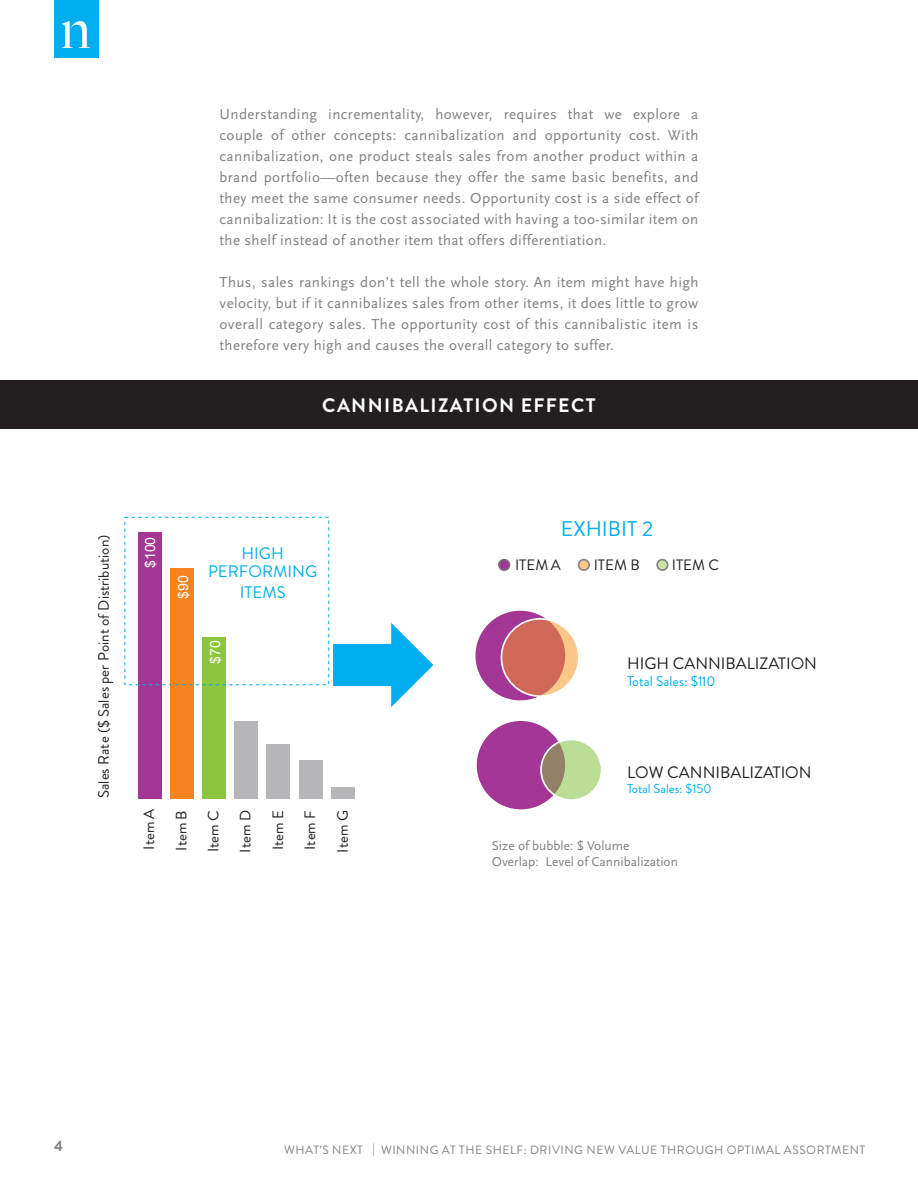
<style>
.page{position:relative;width:918px;height:1188px;background:#fff}
.page>*{position:absolute;margin:0;border:0;box-sizing:border-box;transform-origin:0 0}
.t1{font:21.3px "Brandon Grotesque";color:#00aeef}
.Infographic_title{font:700 19.5px "Brandon Grotesque";letter-spacing:.07em;color:#fff}
.t2{font:16.65px/19.5px "Brandon Grotesque";color:#00aeef;text-align:center}
.t3{font:16.5px "Brandon Grotesque";color:#231f20}
.t4{font:15px/21px "Scala Sans OT";letter-spacing:.025em;color:#808083;text-align:justify}
.t5{font:15px/32.2px "Brandon Grotesque";color:#231f20;text-align:justify}
.t6{font:700 15px "Brandon Grotesque";color:#808083}
.t7{font:14.1px "Brandon Grotesque";color:#00aeef}
.t8{font:14.1px "Arial";color:#fff}
.t9{font:13.35px/16px "Scala Sans OT";color:#808083}
.t10{font:13.05px "Brandon Grotesque";color:#00aeef}
.t11{font:12px "Brandon Grotesque";letter-spacing:.045em;color:#808083}
</style>
<div class="page">
<div style="left:54px;top:0;width:44px;height:57px;background:#00aeef"></div>
<svg style="left:62px;top:21px;width:28px;height:27px"></svg>
<div style="left:0;top:381px;width:918px;height:48px;background:#231f20"></div>
<div style="left:475px;top:610px;width:91px;height:91px;background:#a43795;border-radius:50%"></div>
<div style="left:474px;top:609px;width:93px;height:93px;border:2px solid #fff;border-radius:50%"></div>
<svg style="left:501px;top:619px;width:78px;height:77px;background:#d87d64"></svg>
<div style="left:501px;top:618px;width:79px;height:79px;border:2px solid #fff;border-radius:50%"></div>
<div style="left:476px;top:720px;width:90px;height:90px;background:#a43795;border-radius:50%"></div>
<div style="left:475px;top:719px;width:92px;height:92px;border:2px solid #fff;border-radius:50%"></div>
<svg style="left:541px;top:740px;width:61px;height:60px;background:#b1c28d"></svg>
<div style="left:540px;top:739px;width:62px;height:62px;border:2px solid #fff;border-radius:50%"></div>
<div style="left:499px;top:560px;width:10px;height:10px;background:#a43795;border-radius:50%"></div>
<div style="left:498px;top:559px;width:12px;height:12px;border:2px solid #727272;border-radius:50%"></div>
<div style="left:579px;top:560px;width:10px;height:10px;background:#fac789;border-radius:50%"></div>
<div style="left:578px;top:559px;width:12px;height:12px;border:2px solid #838589;border-radius:50%"></div>
<div style="left:657px;top:560px;width:11px;height:10px;background:#c9e3a2;border-radius:50%"></div>
<div style="left:656px;top:559px;width:13px;height:12px;border:2px solid #838589;border-radius:50%"></div>
<div style="left:138px;top:532px;width:23px;height:266px;background:#a43795"></div>
<div style="left:171px;top:568px;width:23px;height:230px;background:#f58420"></div>
<div style="left:202px;top:637px;width:23px;height:161px;background:#8bc63e"></div>
<div style="left:234px;top:721px;width:23px;height:77px;background:#b6b5b8"></div>
<div style="left:267px;top:744px;width:23px;height:54px;background:#b6b5b8"></div>
<div style="left:299px;top:760px;width:23px;height:38px;background:#b6b5b8"></div>
<div style="left:331px;top:787px;width:23px;height:11px;background:#b6b5b8"></div>
<svg style="left:333px;top:623px;width:100px;height:84px"></svg>
<p class="t4" style="left:220px;top:104px;width:480px">Understanding incrementality, however, requires that we explore a couple of other concepts: cannibalization and opportunity cost. With cannibalization, one product steals sales from another product within a brand portfolio—often because they offer the same basic benefits, and they meet the same consumer needs. Opportunity cost is a side effect of cannibalization: It is the cost associated with having a too-similar item on the shelf instead of another item that offers differentiation.</p>
<p class="t4" style="left:220px;top:272px;width:480px">Thus, sales rankings don’t tell the whole story. An item might have high velocity, but if it cannibalizes sales from other items, it does little to grow overall category sales. The opportunity cost of this cannibalistic item is therefore very high and causes the overall category to suffer.</p>
<p class="Infographic_title" style="left:322px;top:391px;width:275px">CANNIBALIZATION EFFECT</p>
<p class="t5" style="left:88px;top:798px;width:265px;rotate:-90deg">Sales Rate ($ Sales per Point of Distribution)</p>
<p class="t8" style="left:141px;top:568px;width:33px;rotate:-90deg">$100</p>
<p class="t8" style="left:174px;top:599px;width:25px;rotate:-90deg">$90</p>
<p class="t2" style="left:208px;top:543px;width:111px">HIGH<br>PERFORMING<br>ITEMS</p>
<p class="t8" style="left:206px;top:664px;width:25px;rotate:-90deg">$70</p>
<p class="t1" style="left:561px;top:514px;width:94px">EXHIBIT 2</p>
<p class="t5" style="left:515px;top:549px;width:47px">ITEM A</p>
<p class="t5" style="left:594px;top:549px;width:48px">ITEM B</p>
<p class="t5" style="left:672px;top:549px;width:49px">ITEM C</p>
<p class="t3" style="left:627px;top:652px;width:192px">HIGH CANNIBALIZATION</p>
<p class="t7" style="left:627px;top:671px;width:90px">Total Sales: $110</p>
<p class="t3" style="left:627px;top:761px;width:186px">LOW CANNIBALIZATION</p>
<p class="t10" style="left:627px;top:780px;width:86px">Total Sales: $150</p>
<p class="t5" style="left:133px;top:853px;width:45px;rotate:-90deg">Item A Item B Item C Item D Item E Item F Item G</p>
<p class="t9" style="left:492px;top:838px;width:188px">Size of bubble: $ Volume<br>Overlap: Level of Cannibalization</p>
<p class="t6" style="left:54px;top:1136px;width:10px">4</p>
<p class="t11" style="left:284px;top:1142px;width:583px">WHAT’S NEXT | WINNING AT THE SHELF: DRIVING NEW VALUE THROUGH OPTIMAL ASSORTMENT</p>
</div>
